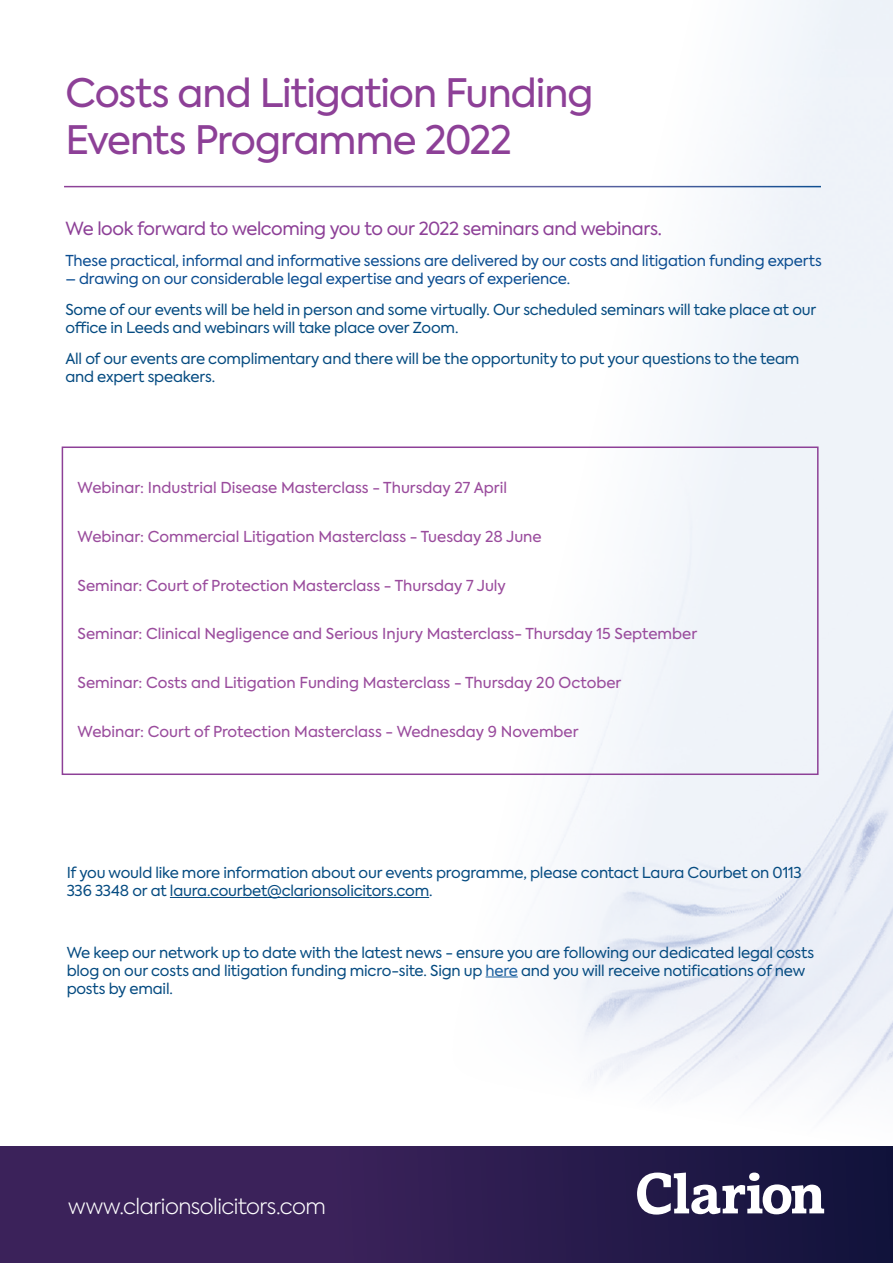
<style>
.page{position:relative;width:893px;height:1263px;background:#fff}
.page>*{position:absolute;margin:0;border:0;box-sizing:border-box;transform-origin:0 0}
.t1{font:39px/46.8px "Axiforma";letter-spacing:-.025em;color:#8d4097}
.t2{font:300 21.45px "Axiforma";letter-spacing:-.025em;color:#fff}
.t3{font:18px "Axiforma";letter-spacing:-.025em;color:#8d4097}
.t4{font:15px/18px "Axiforma";letter-spacing:-.015em;color:#054b81}
.t5{font:15px "Axiforma";color:#9a4c9d}
.t6{font:15px "Axiforma";letter-spacing:-.015em;color:#0b4d91}
.s1{color:#175d9e}
</style>
<div class="page">
<img style="left:61px;top:0;width:832px;height:1116px">
<div style="left:0;top:1146px;width:893px;height:117px;background:linear-gradient(to right,#452661,#16153f)"></div>
<hr style="left:64px;top:186px;width:757px;height:1px;background:#fff">
<svg style="left:637px;top:1172px;width:187px;height:42px"></svg>
<div style="left:62px;top:446px;width:757px;height:329px;border:2px solid #8d4097"></div>
<hr style="left:170px;top:897px;width:259px;height:1px;background:#054b81">
<hr style="left:486px;top:976px;width:32px;height:1px;background:#175d9e">
<h1 class="t1" style="left:65px;top:70px;width:530px">Costs and Litigation Funding<br>Events Programme 2022</h1>
<p class="t3" style="left:65px;top:217px;width:598px">We look forward to welcoming you to our 2022 seminars and webinars.</p>
<p class="t6" style="left:65px;top:251px;width:758px">These practical, informal and informative sessions are delivered by our costs and litigation funding experts</p>
<p class="t6" style="left:65px;top:269px;width:506px">– drawing on our considerable legal expertise and years of experience.</p>
<p class="t4" style="left:65px;top:301px;width:752px">Some of our events will be held in person and some virtually. Our scheduled seminars will take place at our office in Leeds and webinars will take place over Zoom.</p>
<p class="t4" style="left:65px;top:349px;width:736px">All of our events are complimentary and there will be the opportunity to put your questions to the team and expert speakers.</p>
<p class="t5" style="left:78px;top:478px;width:431px">Webinar: Industrial Disease Masterclass - Thursday 27 April</p>
<p class="t5" style="left:78px;top:527px;width:466px">Webinar: Commercial Litigation Masterclass - Tuesday 28 June</p>
<p class="t5" style="left:78px;top:575px;width:430px">Seminar: Court of Protection Masterclass - Thursday 7 July</p>
<p class="t5" style="left:78px;top:624px;width:621px">Seminar: Clinical Negligence and Serious Injury Masterclass- Thursday 15 September</p>
<p class="t5" style="left:78px;top:673px;width:545px">Seminar: Costs and Litigation Funding Masterclass - Thursday 20 October</p>
<p class="t5" style="left:78px;top:722px;width:502px">Webinar: Court of Protection Masterclass - Wednesday 9 November</p>
<p class="t4" style="left:67px;top:864px;width:736px">If you would like more information about our events programme, please contact Laura Courbet on 0113<br>336 3348 or at laura.courbet@clarionsolicitors.com.</p>
<p class="t4" style="left:67px;top:943px;width:749px">We keep our network up to date with the latest news - ensure you are following our dedicated legal costs blog on our costs and litigation funding micro-site. Sign up <span class="s1">here</span> and you will receive notifications of new posts by email.</p>
<h2 class="t2" style="left:68px;top:1193px;width:259px">www.clarionsolicitors.com</h2>
</div>
